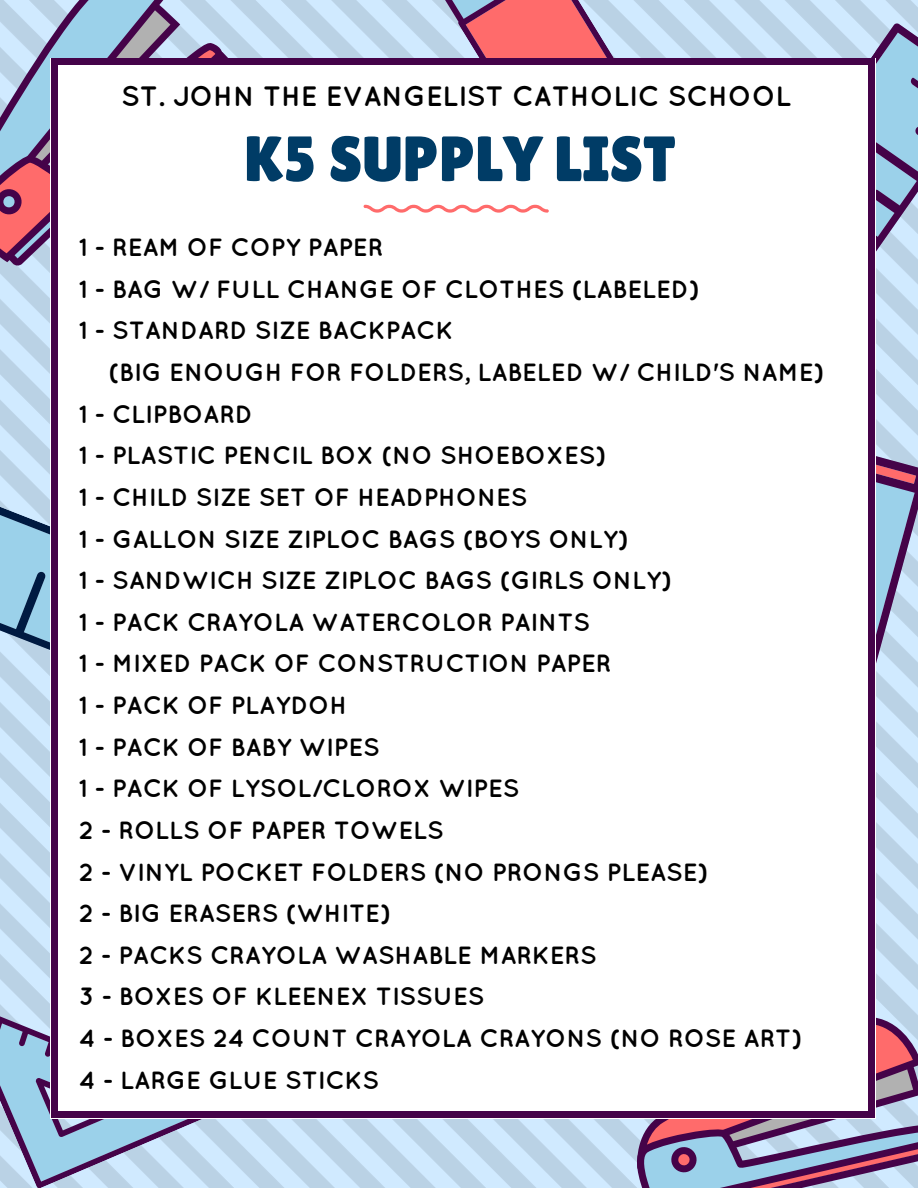
<style>
.page{position:relative;width:918px;height:1188px;background:#fff}
.page>*{position:absolute;margin:0;border:0;box-sizing:border-box;transform-origin:0 0}
.t1{font:63.75px "Lilita One";color:#003c66}
.t2{font:700 28.05px "Quicksand";color:#000}
.t3{font:700 24.9px/41.7px "Quicksand";color:#000}
</style>
<div class="page">
<img style="left:0;top:0;width:918px;height:1188px">
<svg style="left:444px;top:0;width:198px;height:58px"></svg>
<svg style="left:875px;top:453px;width:43px;height:324px"></svg>
<svg style="left:0;top:0;width:228px;height:270px"></svg>
<svg style="left:0;top:507px;width:51px;height:200px"></svg>
<svg style="left:0;top:924px;width:224px;height:264px"></svg>
<svg style="left:615px;top:1006px;width:303px;height:163px"></svg>
<div style="left:51px;top:58px;width:824px;height:1060px;background:#fff"></div>
<svg style="left:628px;top:1057px;width:290px;height:131px"></svg>
<div style="left:51px;top:65px;width:6px;height:1047px;background:#450349"></div>
<svg style="left:35px;top:1054px;width:84px;height:84px"></svg>
<div style="left:869px;top:65px;width:6px;height:1047px;background:#450349"></div>
<div style="left:57px;top:1112px;width:812px;height:6px;background:#450349"></div>
<svg style="left:720px;top:22px;width:198px;height:318px"></svg>
<svg style="left:0;top:0;width:187px;height:233px"></svg>
<div style="left:57px;top:59px;width:812px;height:6px;background:#450349"></div>
<svg style="left:364px;top:205px;width:185px;height:8px"></svg>
<p class="t2" style="left:121px;top:79px;width:672px">ST. JOHN THE EVANGELIST CATHOLIC SCHOOL</p>
<h1 class="t1" style="left:244px;top:122px;width:433px">K5 SUPPLY LIST</h1>
<p class="t3" style="left:79px;top:226px;width:622px">1 - REAM OF COPY PAPER<br>1 - BAG W/ FULL CHANGE OF CLOTHES (LABELED)<br>1 - STANDARD SIZE BACKPACK</p>
<p class="t3" style="left:79px;top:351px;width:747px;text-indent:30px">(BIG ENOUGH FOR FOLDERS, LABELED W/ CHILD'S NAME)<br>1 - CLIPBOARD<br>1 - PLASTIC PENCIL BOX (NO SHOEBOXES)<br>1 - CHILD SIZE SET OF HEADPHONES<br>1 - GALLON SIZE ZIPLOC BAGS (BOYS ONLY)<br>1 - SANDWICH SIZE ZIPLOC BAGS (GIRLS ONLY)<br>1 - PACK CRAYOLA WATERCOLOR PAINTS<br>1 - MIXED PACK OF CONSTRUCTION PAPER<br>1 - PACK OF PLAYDOH<br>1 - PACK OF BABY WIPES<br>1 - PACK OF LYSOL/CLOROX WIPES<br>2 - ROLLS OF PAPER TOWELS<br>2 - VINYL POCKET FOLDERS (NO PRONGS PLEASE)<br>2 - BIG ERASERS (WHITE)<br>2 - PACKS CRAYOLA WASHABLE MARKERS<br>3 - BOXES OF KLEENEX TISSUES<br>4 - BOXES 24 COUNT CRAYOLA CRAYONS (NO ROSE ART)<br>4 - LARGE GLUE STICKS</p>
</div>
